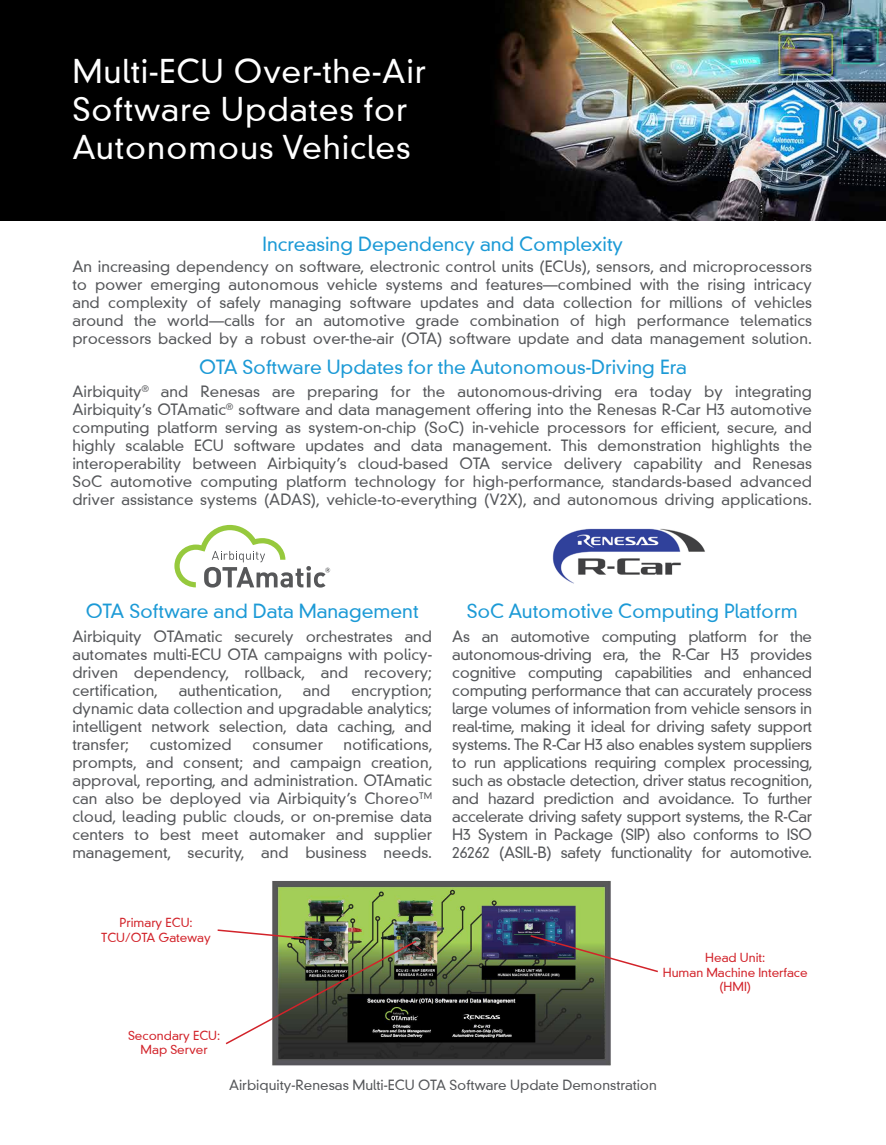
<style>
.page{position:relative;width:886px;height:1145px;background:#fff}
.page>*{position:absolute;margin:0;border:0;box-sizing:border-box;transform-origin:0 0}
.t1{font:300 31.5px/37.8px "DIN Neuzeit Grotesk";letter-spacing:.025em;color:#fff}
.t2{font:300 18.75px "DIN Neuzeit Grotesk";color:#1c9ad6}
.t3{font:300 15px/18px "DIN Neuzeit Grotesk";color:#55575a;text-align:justify}
.t4{font:300 13.5px "DIN Neuzeit Grotesk";color:#55575a}
.t5{font:300 12px/14.4px "DIN Neuzeit Grotesk";color:#d2232a;text-align:center}
</style>
<div class="page">
<img style="left:0;top:0;width:886px;height:220px">
<img style="left:552px;top:528px;width:153px;height:56px">
<img style="left:272px;top:881px;width:339px;height:185px">
<img style="left:217px;top:928px;width:201px;height:118px">
<svg style="left:529px;top:934px;width:129px;height:39px"></svg>
<svg style="left:174px;top:525px;width:156px;height:62px"></svg>
<h1 class="t1" style="left:72px;top:53px;width:355px">Multi-ECU Over-the-Air<br>Software Updates for<br>Autonomous Vehicles</h1>
<p class="t2" style="left:262px;top:233px;width:362px">Increasing Dependency and Complexity</p>
<p class="t3" style="left:72px;top:257px;width:741px">An increasing dependency on software, electronic control units (ECUs), sensors, and microprocessors to power emerging autonomous vehicle systems and features—combined with the rising intricacy and complexity of safely managing software updates and data collection for millions of vehicles around the world—calls for an automotive grade combination of high performance telematics processors backed by a robust over-the-air (OTA) software update and data management solution.</p>
<p class="t2" style="left:199px;top:356px;width:489px">OTA Software Updates for the Autonomous-Driving Era</p>
<p class="t3" style="left:72px;top:382px;width:741px">Airbiquity<sup>®</sup> and Renesas are preparing for the autonomous-driving era today by integrating Airbiquity’s OTAmatic<sup>®</sup> software and data management offering into the Renesas R-Car H3 automotive computing platform serving as system-on-chip (SoC) in-vehicle processors for efficient, secure, and highly scalable ECU software updates and data management. This demonstration highlights the interoperability between Airbiquity’s cloud-based OTA service delivery capability and Renesas SoC automotive computing platform technology for high-performance, standards-based advanced driver assistance systems (ADAS), vehicle-to-everything (V2X), and autonomous driving applications.</p>
<p class="t2" style="left:86px;top:600px;width:334px">OTA Software and Data Management</p>
<p class="t2" style="left:467px;top:600px;width:332px">SoC Automotive Computing Platform</p>
<p class="t3" style="left:72px;top:627px;width:361px">Airbiquity OTAmatic securely orchestrates and automates multi-ECU OTA campaigns with policy&shy;driven dependency, rollback, and recovery; certification,</p>
<p class="t3" style="left:179px;top:681px;width:105px">authentication,</p>
<p class="t3" style="left:303px;top:681px;width:29px">and</p>
<p class="t3" style="left:72px;top:681px;width:361px;text-indent:279px">encryption; dynamic data collection and upgradable analytics; intelligent network selection, data caching, and transfer;</p>
<p class="t3" style="left:72px;top:735px;width:362px;text-indent:271px">notifications, prompts, and consent; and campaign creation, approval, reporting, and administration. OTAmatic can also be deployed via Airbiquity’s Choreo<sup>TM </sup>cloud, leading public clouds, or on-premise data centers to best meet automaker and supplier management, security, and business needs.</p>
<p class="t3" style="left:150px;top:735px;width:83px">customized</p>
<p class="t3" style="left:252px;top:735px;width:72px">consumer</p>
<p class="t3" style="left:452px;top:627px;width:362px">As an automotive computing platform for the autonomous-driving era, the R-Car H3 provides cognitive computing capabilities and enhanced computing performance that can accurately process large volumes of information from vehicle sensors in real-time, making it ideal for driving safety support systems. The R-Car H3 also enables system suppliers to run applications requiring complex processing, such as obstacle detection, driver status recognition, and hazard prediction and avoidance. To further accelerate driving safety support systems, the R-Car H3 System in Package (SIP) also conforms to ISO 26262 (ASIL-B) safety functionality for automotive.</p>
<p class="t5" style="left:101px;top:916px;width:111px">Primary ECU:<br>TCU/OTA Gateway</p>
<p class="t5" style="left:128px;top:1028px;width:94px">Secondary ECU:<br>Map Server</p>
<p class="t5" style="left:662px;top:951px;width:146px">Head Unit:<br>Human Machine Interface (HMI)</p>
<p class="t4" style="left:229px;top:1077px;width:429px">Airbiquity-Renesas Multi-ECU OTA Software Update Demonstration</p>
</div>
